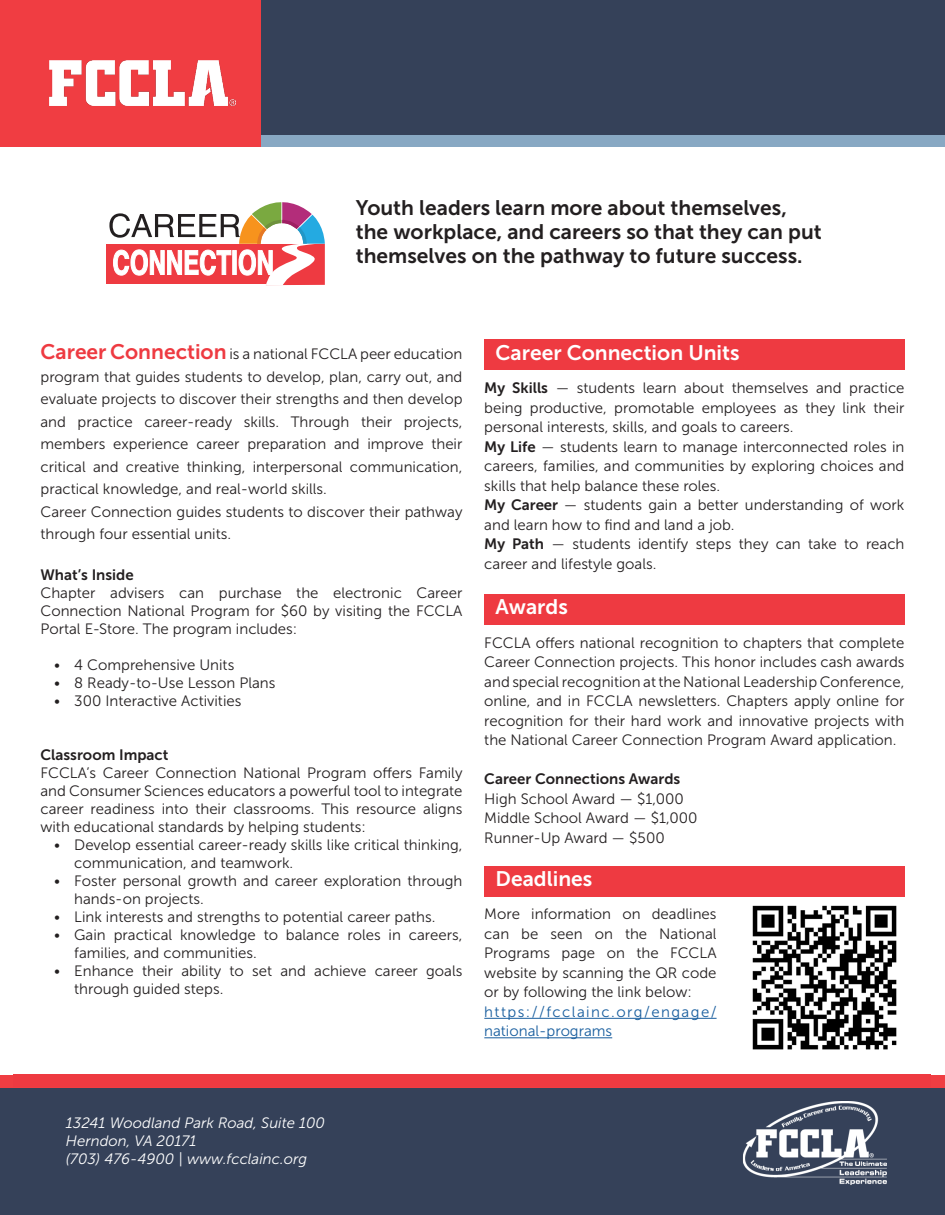
<style>
.page{position:relative;width:945px;height:1215px;background:#fff}
.page>*{position:absolute;margin:0;border:0;box-sizing:border-box;transform-origin:0 0}
.t1{font:21px/24px "Museo Sans 700";color:#231f20}
.t2{font:21px "Museo Sans 700";color:#fff}
.t3{font:15px/19.5px "Museo Sans 300";color:#231f20;text-align:justify}
.t4{font:italic 15px/18px "Museo Sans 300";color:#fff}
.t5{font:15px "Museo Sans 700";color:#231f20}
.t6{font:15px/19.5px "Museo Sans 300";letter-spacing:.095em;color:#175d9e}
.s1{font-family:"Museo Sans 700";font-size:21px;color:#ee3a41}
.s2{font-family:"Museo Sans 700"}
</style>
<div class="page">
<div style="left:0;top:118px;width:945px;height:28px;background:#88a8c3"></div>
<div style="left:0;top:0;width:945px;height:135px;background:#354159"></div>
<div style="left:0;top:1076px;width:945px;height:37px;background:#f03d42"></div>
<div style="left:0;top:1088px;width:945px;height:127px;background:#354159"></div>
<img style="left:742px;top:1101px;width:145px;height:84px">
<div style="left:0;top:0;width:261px;height:146px;background:#f03d42"></div>
<img style="left:49px;top:61px;width:187px;height:44px">
<div style="left:484px;top:594px;width:420px;height:31px;background:#ee3a41"></div>
<div style="left:484px;top:339px;width:420px;height:31px;background:#ee3a41"></div>
<div style="left:484px;top:866px;width:420px;height:31px;background:#ee3a41"></div>
<div style="left:14px;top:1074px;width:918px;height:13px;background:#ee3a41"></div>
<hr style="left:484px;top:1018px;width:233px;height:1px;background:#175d9e">
<hr style="left:484px;top:1037px;width:128px;height:1px;background:#175d9e">
<svg style="left:109px;top:202px;width:216px;height:83px"></svg>
<img style="left:752px;top:905px;width:145px;height:145px">
<p class="t1" style="left:356px;top:196px;width:467px">Youth leaders learn more about themselves, the workplace, and careers so that they can put themselves on the pathway to future success.</p>
<p class="t3" style="left:40px;top:343px;width:424px;line-height:22.5px"><span class="s1">Career Connection</span> is a national FCCLA peer education program that guides students to develop, plan, carry out, and evaluate projects to discover their strengths and then develop and practice career-ready skills. Through their projects, members experience career preparation and improve their critical and creative thinking, interpersonal communication, practical knowledge, and real-world skills.</p>
<p class="t3" style="left:40px;top:501px;width:424px;line-height:22.5px">Career Connection guides students to discover their pathway through four essential units.</p>
<p class="t5" style="left:40px;top:566px;width:95px">What’s Inside</p>
<p class="t3" style="left:40px;top:584px;width:424px;line-height:18px">Chapter advisers can purchase the electronic Career Connection National Program for $60 by visiting the FCCLA Portal E-Store. The program includes:</p>
<p class="t3" style="left:54px;top:655px;width:182px">• 4 Comprehensive Units</p>
<p class="t3" style="left:54px;top:673px;width:223px">• 8 Ready-to-Use Lesson Plans</p>
<p class="t3" style="left:54px;top:691px;width:189px">• 300 Interactive Activities</p>
<p class="t5" style="left:40px;top:746px;width:129px">Classroom Impact</p>
<p class="t3" style="left:40px;top:764px;width:423px;line-height:18px">FCCLA’s Career Connection National Program offers Family and Consumer Sciences educators a powerful tool to integrate career readiness into their classrooms. This resource aligns with educational standards by helping students:</p>
<p class="t3" style="left:74px;top:836px;width:390px;line-height:18px;text-indent:-20px">• Develop essential career-ready skills like critical thinking, communication, and teamwork.</p>
<p class="t3" style="left:74px;top:872px;width:390px;line-height:18px;text-indent:-20px">• Foster personal growth and career exploration through hands-on projects.</p>
<p class="t3" style="left:54px;top:907px;width:383px">• Link interests and strengths to potential career paths.</p>
<p class="t3" style="left:74px;top:926px;width:390px;line-height:18px;text-indent:-20px">• Gain practical knowledge to balance roles in careers, families, and communities.</p>
<p class="t3" style="left:74px;top:962px;width:390px;line-height:18px;text-indent:-20px">• Enhance their ability to set and achieve career goals through guided steps.</p>
<p class="t2" style="left:496px;top:341px;width:245px">Career Connection Units</p>
<p class="t3" style="left:484px;top:379px;width:422px"><span class="s2">My Skills</span> — students learn about themselves and practice being productive, promotable employees as they link their personal interests, skills, and goals to careers.</p>
<p class="t3" style="left:484px;top:437px;width:422px"><span class="s2">My Life</span> — students learn to manage interconnected roles in careers, families, and communities by exploring choices and skills that help balance these roles.</p>
<p class="t3" style="left:484px;top:496px;width:422px"><span class="s2">My Career</span> — students gain a better understanding of work and learn how to find and land a job.</p>
<p class="t3" style="left:484px;top:535px;width:422px"><span class="s2">My Path</span> — students identify steps they can take to reach career and lifestyle goals.</p>
<p class="t2" style="left:496px;top:595px;width:74px">Awards</p>
<p class="t3" style="left:484px;top:633px;width:422px">FCCLA offers national recognition to chapters that complete Career Connection projects. This honor includes cash awards and special recognition at the National Leadership Conference, online, and in FCCLA newsletters. Chapters apply online for recognition for their hard work and innovative projects with the National Career Connection Program Award application.</p>
<p class="t5" style="left:484px;top:771px;width:198px">Career Connections Awards</p>
<p class="t3" style="left:484px;top:789px;width:201px">High School Award — $1,000</p>
<p class="t3" style="left:484px;top:809px;width:215px">Middle School Award — $1,000</p>
<p class="t3" style="left:484px;top:828px;width:182px">Runner-Up Award — $500</p>
<p class="t2" style="left:496px;top:867px;width:98px">Deadlines</p>
<p class="t3" style="left:484px;top:905px;width:234px">More information on deadlines can be seen on the National Programs page on the FCCLA website by scanning the QR code or by following the link below:</p>
<p class="t6" style="left:484px;top:1002px;width:234px">https://fcclainc.org/engage/ national-programs</p>
<p class="t4" style="left:66px;top:1114px;width:261px">13241 Woodland Park Road, Suite 100<br>Herndon, VA 20171<br>(703) 476-4900 | www.fcclainc.org</p>
</div>
